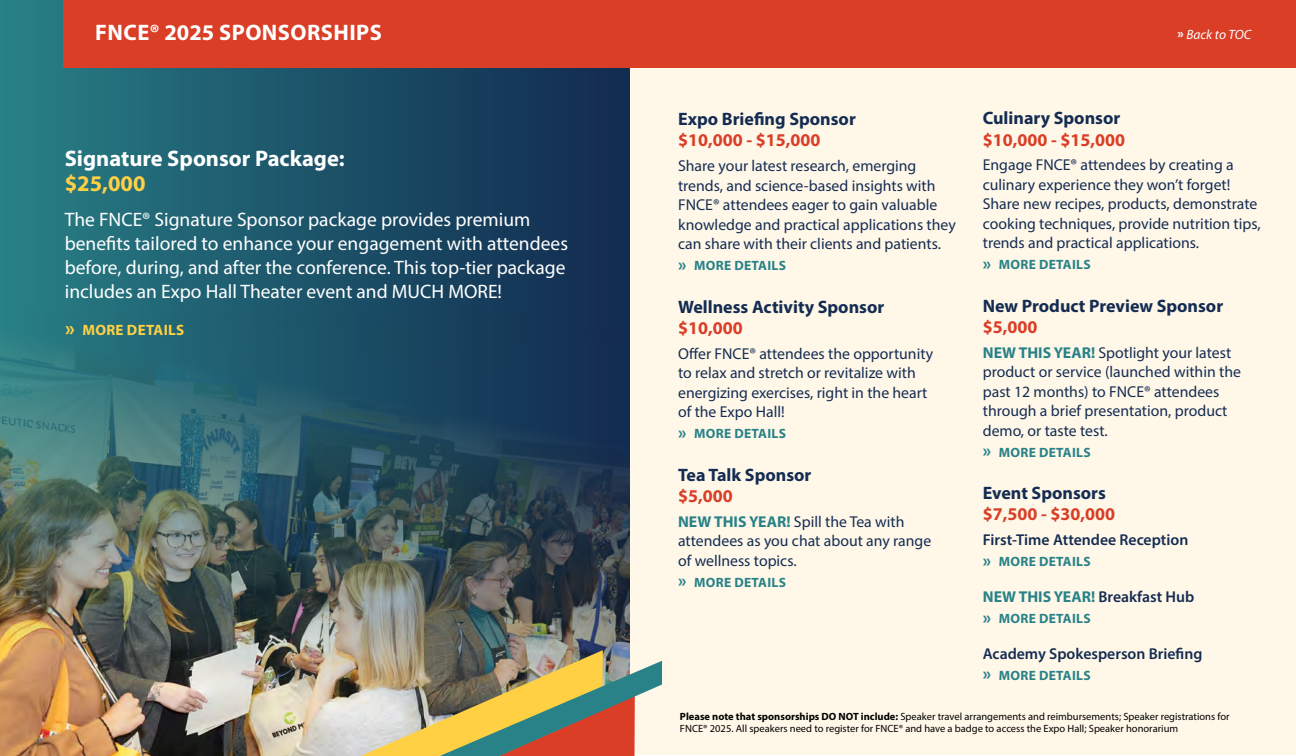
<style>
.page{position:relative;width:1296px;height:756px;background:#fff}
.page>*{position:absolute;margin:0;border:0;box-sizing:border-box;transform-origin:0 0}
.t1{font:700 22.5px "Myriad Pro";color:#fff}
.t2{font:700 22.5px "Myriad Pro";letter-spacing:.02em;color:#fff}
.t3{font:700 22.5px "Myriad Pro";color:#ffd043}
.t4{font:19.5px/24px "Myriad Pro";color:#fff}
.t5{font:700 18px "Myriad Pro";color:#152c52}
.t6{font:700 18px "Myriad Pro";color:#da3e27}
.t7{font:15.75px/19.5px "Myriad Pro";color:#152c52}
.t8{font:600 15.75px "Myriad Pro";color:#152c52}
.t9{font:700 15.75px "Myriad Pro";color:#288287}
.t10{font:700 15px "Myriad Pro";letter-spacing:.02em;color:#ffd043}
.t11{font:700 13.5px "Myriad Pro";letter-spacing:.02em;color:#288287}
.t12{font:italic 13.5px "Myriad Pro";color:#fff}
.t13{font:10.5px/12px "Myriad Pro";color:#000}
.s1{font-weight:700;font-style:normal}
.s2{font-size:21px}
.s3{font-size:18px}
.s4{font-weight:700;color:#288287}
.s5{font-weight:600;color:#152c52}
.s6{font-weight:700}
</style>
<div class="page">
<div style="left:0;top:0;width:630px;height:756px;background:linear-gradient(to right,#287f86,#11294e)"></div>
<img style="left:0;top:311px;width:631px;height:445px">
<div style="left:631px;top:65px;width:665px;height:690px;background:#fff8e9"></div>
<div style="left:63px;top:0;width:1233px;height:67px;background:#da3e27"></div>
<img style="left:350px;top:592px;width:312px;height:164px">
<h1 class="t2" style="left:95px;top:18px;width:288px">FNCE® 2025 SPONSORSHIPS</h1>
<p class="t12" style="left:1177px;top:26px;width:75px"><span class="s1">»</span> Back to TOC</p>
<h1 class="t1" style="left:65px;top:144px;width:281px">Signature Sponsor Package:</h1>
<h1 class="t3" style="left:65px;top:169px;width:82px">$25,000</h1>
<p class="t4" style="left:65px;top:207px;width:505px">The FNCE® Signature Sponsor package provides premium benefits tailored to enhance your engagement with attendees before, during, and after the conference. This top-tier package includes an Expo Hall Theater event and MUCH MORE!</p>
<p class="t10" style="left:65px;top:321px;width:121px"><span class="s2">»</span> MORE DETAILS</p>
<p class="t5" style="left:678px;top:108px;width:179px">Expo Briefing Sponsor</p>
<p class="t6" style="left:678px;top:129px;width:144px">$10,000 - $15,000</p>
<p class="t7" style="left:678px;top:156px;width:279px">Share your latest research, emerging trends, and science-based insights with FNCE® attendees eager to gain valuable knowledge and practical applications they can share with their clients and patients.</p>
<p class="t11" style="left:678px;top:257px;width:109px"><span class="s3">»</span> MORE DETAILS</p>
<p class="t5" style="left:678px;top:295px;width:208px">Wellness Activity Sponsor</p>
<p class="t6" style="left:678px;top:316px;width:66px">$10,000</p>
<p class="t7" style="left:678px;top:343px;width:257px">Offer FNCE® attendees the opportunity to relax and stretch or revitalize with energizing exercises, right in the heart of the Expo Hall!</p>
<p class="t11" style="left:678px;top:425px;width:109px"><span class="s3">»</span> MORE DETAILS</p>
<p class="t5" style="left:678px;top:463px;width:135px">Tea Talk Sponsor</p>
<p class="t6" style="left:678px;top:484px;width:56px">$5,000</p>
<p class="t7" style="left:678px;top:511px;width:255px"><span class="s4">NEW THIS YEAR!</span> Spill the Tea with attendees as you chat about any range of wellness topics.</p>
<p class="t11" style="left:678px;top:573px;width:109px"><span class="s3">»</span> MORE DETAILS</p>
<p class="t5" style="left:983px;top:107px;width:139px">Culinary Sponsor</p>
<p class="t6" style="left:983px;top:128px;width:144px">$10,000 - $15,000</p>
<p class="t7" style="left:983px;top:155px;width:280px">Engage FNCE® attendees by creating a culinary experience they won’t forget!<br>Share new recipes, products, demonstrate cooking techniques, provide nutrition tips, trends and practical applications.</p>
<p class="t11" style="left:983px;top:256px;width:109px"><span class="s3">»</span> MORE DETAILS</p>
<p class="t5" style="left:983px;top:294px;width:242px">New Product Preview Sponsor</p>
<p class="t6" style="left:983px;top:315px;width:56px">$5,000</p>
<p class="t7" style="left:983px;top:343px;width:260px"><span class="s4">NEW THIS YEAR!</span> Spotlight your latest product or service (launched within the past 12 months) to FNCE® attendees through a brief presentation, product demo, or taste test.</p>
<p class="t11" style="left:983px;top:444px;width:109px"><span class="s3">»</span> MORE DETAILS</p>
<p class="t5" style="left:983px;top:482px;width:125px">Event Sponsors</p>
<p class="t6" style="left:983px;top:503px;width:134px">$7,500 - $30,000</p>
<p class="t8" style="left:983px;top:530px;width:207px">First-Time Attendee Reception</p>
<p class="t11" style="left:983px;top:553px;width:109px"><span class="s3">»</span> MORE DETAILS</p>
<p class="t9" style="left:983px;top:587px;width:213px">NEW THIS YEAR! <span class="s5">Breakfast Hub</span></p>
<p class="t11" style="left:983px;top:610px;width:109px"><span class="s3">»</span> MORE DETAILS</p>
<p class="t8" style="left:983px;top:643px;width:221px">Academy Spokesperson Briefing</p>
<p class="t11" style="left:983px;top:666px;width:109px"><span class="s3">»</span> MORE DETAILS</p>
<p class="t13" style="left:680px;top:710px;width:551px"><span class="s6">Please note that sponsorships DO NOT include:</span> Speaker travel arrangements and reimbursements; Speaker registrations for<br>FNCE® 2025. All speakers need to register for FNCE® and have a badge to access the Expo Hall; Speaker honorarium</p>
</div>
